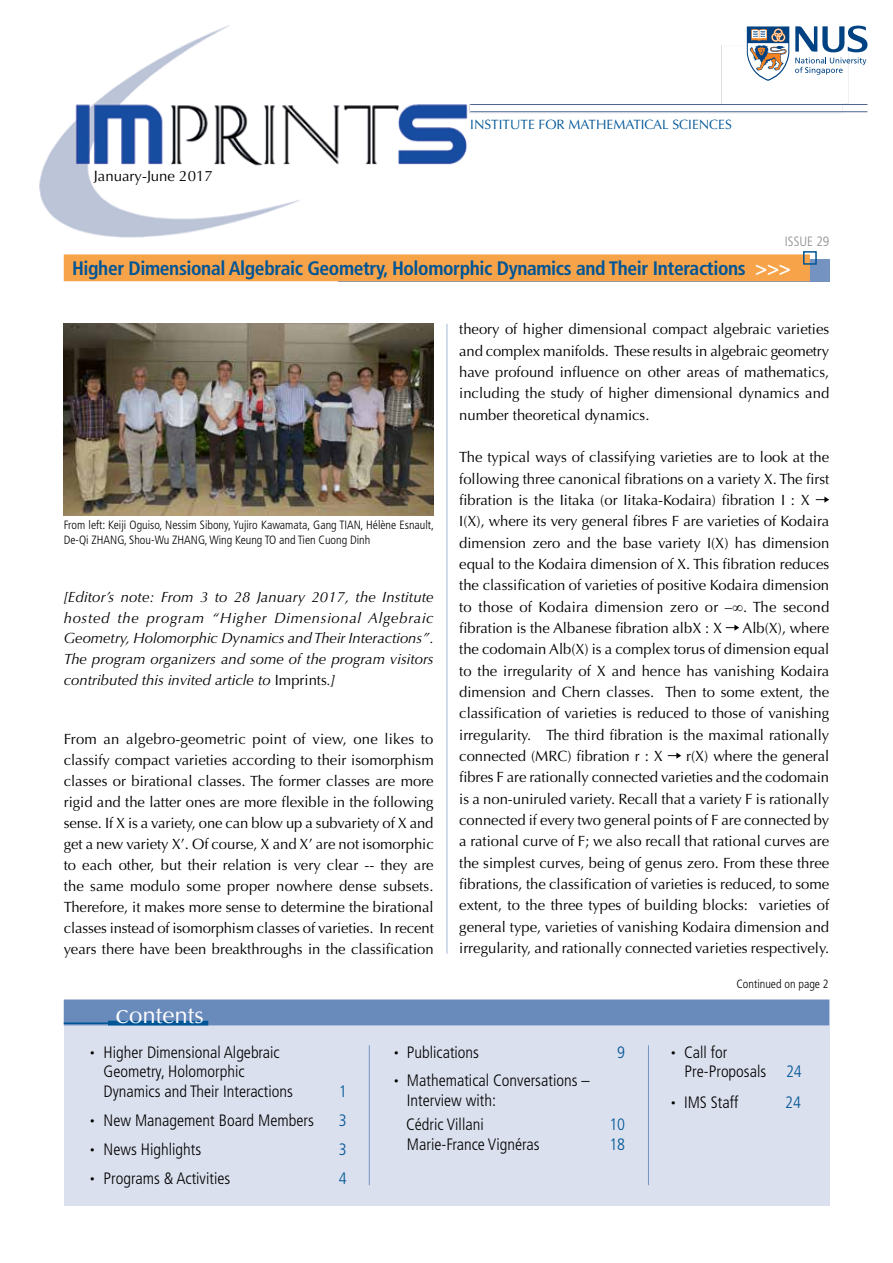
<style>
.page{position:relative;width:893px;height:1263px;background:#fff}
.page>*{position:absolute;margin:0;border:0;box-sizing:border-box;transform-origin:0 0}
.t1{font:24px "Optima";color:#fff}
.t2{font:700 condensed 19.5px "Frutiger LT Std";letter-spacing:-.02em;color:#005596}
.t3{font:300 condensed 16.5px/19.8px "Frutiger LT Std";color:#000}
.t4{font:300 condensed 16.5px "Frutiger LT Std";color:#005596}
.t5{font:15px "Optima";color:#000}
.t6{font:14.85px/21.3px "Optima";color:#000;text-align:justify}
.t7{font:italic 14.85px/20.7px "Optima";color:#000;text-align:justify}
.t8{font:13.5px "Optima";color:#005596}
.t9{font:300 condensed 13.5px "Frutiger LT Std";color:#8a8c8e}
.t10{font:300 condensed 12px/14.4px "Frutiger LT Std";color:#000}
.s1{font-size:20.25px;color:#fff}
.s2{font-style:normal}
.s3{font-size:27px}
.s4{font-size:9px}
.s5{color:#005596}
</style>
<div class="page">
<img style="left:39px;top:25px;width:829px;height:213px">
<hr style="left:470px;top:111px;width:397px;height:1px;background:#4e638f">
<hr style="left:470px;top:104px;width:397px;height:1px;background:#4e638f">
<svg style="left:795px;top:26px;width:73px;height:49px"></svg>
<svg style="left:747px;top:26px;width:42px;height:55px"></svg>
<div style="left:338px;top:259px;width:491px;height:22px;background:#7493c1"></div>
<div style="left:64px;top:1000px;width:765px;height:206px;background:#dbe0ee"></div>
<div style="left:64px;top:1000px;width:765px;height:25px;background:#698bbc"></div>
<hr style="left:64px;top:1022px;width:50px;height:2px;background:#005596">
<hr style="left:108px;top:1021px;width:100px;height:4px;background:#005596">
<hr style="left:369px;top:1045px;width:1px;height:140px;background:#7493c1">
<hr style="left:648px;top:1045px;width:1px;height:140px;background:#7493c1">
<div style="left:64px;top:254px;width:746px;height:27px;background:#f7a349;border:2px solid #f7a349"></div>
<div style="left:803px;top:251px;width:14px;height:14px;border:2px solid #005596"></div>
<hr style="left:447px;top:324px;width:1px;height:630px;background:#a4b6d6">
<svg style="left:816px;top:496px;width:13px;height:7px"></svg>
<svg style="left:726px;top:624px;width:13px;height:7px"></svg>
<svg style="left:668px;top:752px;width:13px;height:7px"></svg>
<img style="left:64px;top:324px;width:370px;height:191px">
<p class="t5" style="left:94px;top:167px;width:120px">January-June 2017</p>
<p class="t8" style="left:470px;top:117px;width:263px">INSTITUTE FOR MATHEMATICAL SCIENCES</p>
<p class="t9" style="left:785px;top:233px;width:46px">ISSUE 29</p>
<h2 class="t2" style="left:72px;top:257px;width:721px">Higher Dimensional Algebraic Geometry, Holomorphic Dynamics and Their Interactions <span class="s1">&gt;&gt;&gt;</span></h2>
<p class="t10" style="left:64px;top:518px;width:372px">From left: Keiji Oguiso, Nessim Sibony, Yujiro Kawamata, Gang TIAN, Hélène Esnault,<br>De-Qi ZHANG, Shou-Wu ZHANG, Wing Keung TO and Tien Cuong Dinh</p>
<p class="t7" style="left:64px;top:586px;width:372px">[Editor’s note: From 3 to 28 January 2017, the Institute hosted the program “Higher Dimensional Algebraic Geometry, Holomorphic Dynamics and Their Interactions”.<br>The program organizers and some of the program visitors contributed this invited article to <span class="s2">Imprints</span>.]</p>
<p class="t6" style="left:64px;top:728px;width:372px">From an algebro-geometric point of view, one likes to classify compact varieties according to their isomorphism classes or birational classes. The former classes are more rigid and the latter ones are more flexible in the following sense. If X is a variety, one can blow up a subvariety of X and get a new variety X’. Of course, X and X’ are not isomorphic to each other, but their relation is very clear -- they are the same modulo some proper nowhere dense subsets.<br>Therefore, it makes more sense to determine the birational classes instead of isomorphism classes of varieties. In recent years there have been breakthroughs in the classification</p>
<h1 class="t1" style="left:116px;top:1001px;width:90px"><span class="s3">c</span>ontents</h1>
<p class="t6" style="left:459px;top:319px;width:371px">theory of higher dimensional compact algebraic varieties and complex manifolds. These results in algebraic geometry have profound influence on other areas of mathematics, including the study of higher dimensional dynamics and number theoretical dynamics.</p>
<p class="t6" style="left:459px;top:447px;width:372px;text-align:left">The typical ways of classifying varieties are to look at the following three canonical fibrations on a variety X. The first fibration is the Iitaka (or Iitaka-Kodaira) fibration I : X I(X), where its very general fibres F are varieties of Kodaira dimension zero and the base variety I(X) has dimension equal to the Kodaira dimension of X. This fibration reduces the classification of varieties of positive Kodaira dimension to those of Kodaira dimension zero or –∞. The second fibration is the Albanese fibration albX : X</p>
<p class="t6" style="left:459px;top:617px;width:371px;text-indent:283px">Alb(X), where the codomain Alb(X) is a complex torus of dimension equal to the irregularity of X and hence has vanishing Kodaira dimension and Chern classes. Then to some extent, the classification of varieties is reduced to those of vanishing irregularity. The third fibration is the maximal rationally connected (MRC) fibration r : X</p>
<p class="t6" style="left:459px;top:745px;width:372px;text-indent:227px">r(X) where the general fibres F are rationally connected varieties and the codomain is a non-uniruled variety. Recall that a variety F is rationally connected if every two general points of F are connected by a rational curve of F; we also recall that rational curves are the simplest curves, being of genus zero. From these three fibrations, the classification of varieties is reduced, to some extent, to the three types of building blocks: varieties of general type, varieties of vanishing Kodaira dimension and irregularity, and rationally connected varieties respectively.</p>
<p class="t10" style="left:736px;top:977px;width:94px">Continued on page 2</p>
<p class="t3" style="left:104px;top:1042px;width:191px;text-indent:-13px"><span class="s4">•</span> Higher Dimensional Algebraic<br>Geometry, Holomorphic<br>Dynamics and Their Interactions</p>
<p class="t4" style="left:339px;top:1082px;width:9px">1</p>
<p class="t3" style="left:90px;top:1111px;width:225px"><span class="s4">•</span> New Management Board Members</p>
<p class="t4" style="left:339px;top:1111px;width:9px">3</p>
<p class="t3" style="left:90px;top:1139px;width:112px"><span class="s4">•</span> News Highlights</p>
<p class="t4" style="left:339px;top:1140px;width:9px">3</p>
<p class="t3" style="left:90px;top:1168px;width:142px"><span class="s4">•</span> Programs &amp; Activities</p>
<p class="t4" style="left:339px;top:1168px;width:9px">4</p>
<p class="t3" style="left:394px;top:1042px;width:86px"><span class="s4">•</span> Publications</p>
<p class="t4" style="left:617px;top:1042px;width:9px">9</p>
<p class="t3" style="left:407px;top:1071px;width:184px;text-indent:-13px"><span class="s4">•</span> Mathematical Conversations –<br>Interview with:</p>
<p class="t3" style="left:406px;top:1115px;width:79px">Cédric Villani</p>
<p class="t4" style="left:609px;top:1115px;width:17px">10</p>
<p class="t3" style="left:407px;top:1135px;width:134px">Marie-France Vignéras</p>
<p class="t4" style="left:609px;top:1135px;width:17px">18</p>
<p class="t3" style="left:685px;top:1042px;width:119px;text-indent:-13px"><span class="s4">•</span> Call for<br>Pre-Proposals <span class="s5">24</span></p>
<p class="t3" style="left:671px;top:1093px;width:69px"><span class="s4">•</span> IMS Staff</p>
<p class="t4" style="left:785px;top:1093px;width:17px">24</p>
</div>
